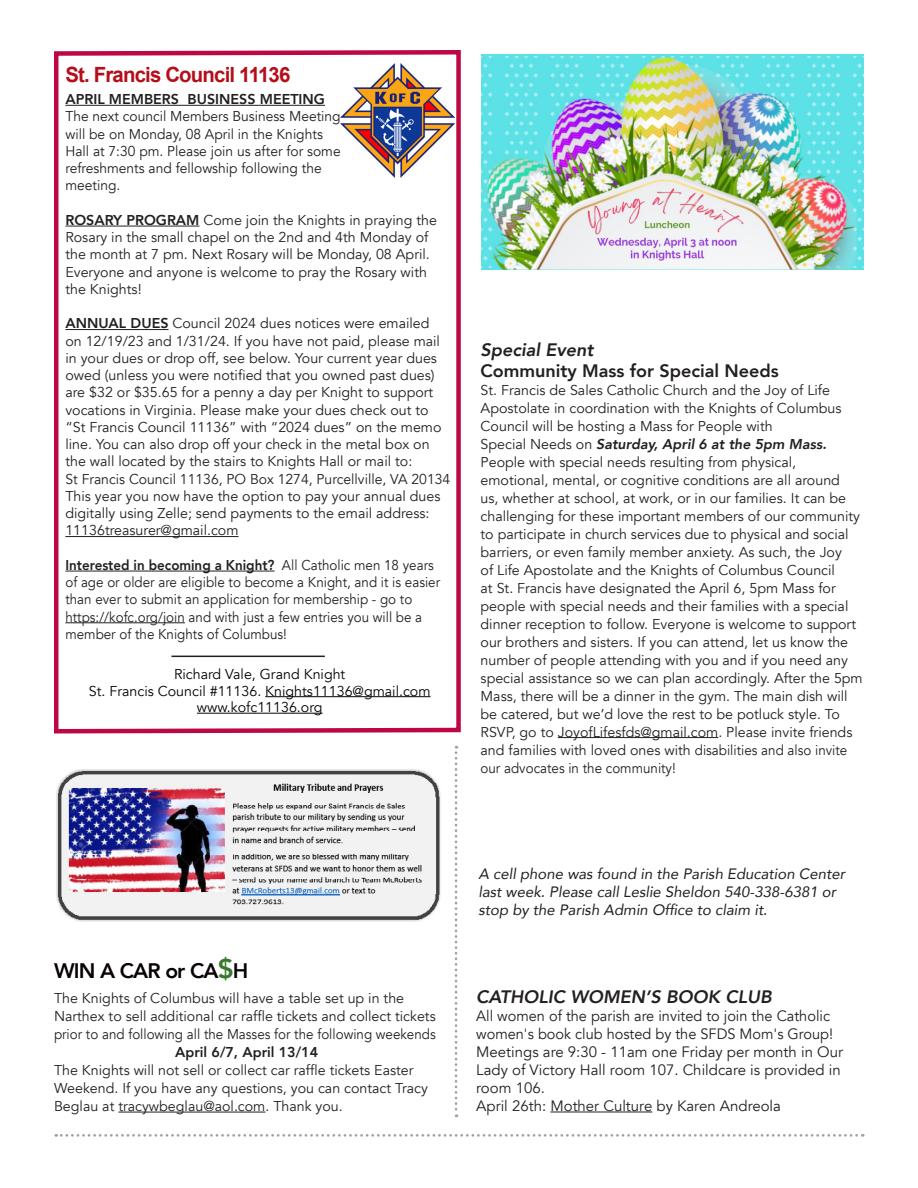
<style>
.page{position:relative;width:918px;height:1188px;background:#fff}
.page>*{position:absolute;margin:0;border:0;box-sizing:border-box;transform-origin:0 0}
.t1{font:700 21px "Arial";letter-spacing:-.04em;color:#b50e1a}
.t2{font:800 21px "Avenir";letter-spacing:-.04em;color:#080202}
.Body_text-pam{font:italic 800 18px "Avenir";color:#231f20}
.Body_text-pam-2{font:800 18px "Avenir";color:#231f20}
.Body_text-pam-3{font:15px/18px "Avenir";color:#231f20}
.Body_text-pam-4{font:italic 15px/18px "Avenir";color:#231f20}
.Body_text-pam-5{font:14.25px/18px "Avenir";color:#231f20}
.Body_text-pam-6{font:14.25px/17.2px "Avenir";color:#231f20;scale:.94 1}
.Body_text-pam-7{font:14.25px "Avenir";color:#070202}
.Body_text-pam-8{font:800 14.25px "Avenir";color:#231f20}
.Body_text-pam-9{font:italic 800 14.25px "Avenir";color:#231f20}
.s1{font-weight:800}
.s2{font-weight:400;font-style:normal}
.s3{font-size:27px;color:#357b2b}
</style>
<div class="page">
<svg style="left:54px;top:50px;width:407px;height:684px"></svg>
<img style="left:341px;top:64px;width:114px;height:114px">
<hr style="left:65px;top:105px;width:260px;height:1px;background:#231f20">
<hr style="left:65px;top:226px;width:134px;height:1px;background:#231f20">
<hr style="left:65px;top:329px;width:104px;height:1px;background:#231f20">
<hr style="left:65px;top:536px;width:174px;height:1px;background:#231f20">
<hr style="left:65px;top:571px;width:210px;height:1px;background:#231f20">
<hr style="left:65px;top:622px;width:120px;height:1px;background:#231f20">
<img style="left:56px;top:769px;width:385px;height:153px">
<hr style="left:265px;top:696px;width:166px;height:1px;background:#070202">
<hr style="left:197px;top:713px;width:126px;height:1px;background:#070202">
<svg style="left:56px;top:1134px;width:807px;height:3px"></svg>
<hr style="left:171px;top:656px;width:154px;height:1px;background:#231f20">
<hr style="left:118px;top:1112px;width:147px;height:1px;background:#231f20">
<svg style="left:455px;top:746px;width:2px;height:371px"></svg>
<hr style="left:558px;top:737px;width:160px;height:1px;background:#231f20">
<hr style="left:550px;top:1112px;width:102px;height:1px;background:#231f20">
<img style="left:482px;top:54px;width:382px;height:215px">
<p class="t1" style="left:65px;top:60px;width:227px">St. Francis Council 11136</p>
<p class="Body_text-pam-8" style="left:65px;top:88px;width:261px">APRIL MEMBERS BUSINESS MEETING</p>
<p class="Body_text-pam-5" style="left:65px;top:108px;width:277px;line-height:17.2px">The next council Members Business Meeting will be on Monday, 08 April in the Knights Hall at 7:30 pm. Please join us after for some refreshments and fellowship following the meeting.</p>
<p class="Body_text-pam-5" style="left:65px;top:212px;width:373px;line-height:17.2px"><span class="s1">ROSARY PROGRAM</span> Come join the Knights in praying the Rosary in the small chapel on the 2nd and 4th Monday of the month at 7 pm. Next Rosary will be Monday, 08 April.<br>Everyone and anyone is welcome to pray the Rosary with the Knights!</p>
<p class="Body_text-pam-5" style="left:65px;top:315px;width:378px;line-height:17.2px"><span class="s1">ANNUAL DUES</span> Council 2024 dues notices were emailed on 12/19/23 and 1/31/24. If you have not paid, please mail in your dues or drop off, see below. Your current year dues owed (unless you were notified that you owned past dues) are $32 or $35.65 for a penny a day per Knight to support vocations in Virginia. Please make your dues check out to “St Francis Council 11136” with “2024 dues” on the memo line. You can also drop off your check in the metal box on the wall located by the stairs to Knights Hall or mail to:</p>
<p class="Body_text-pam-5" style="left:65px;top:470px;width:386px">St Francis Council 11136, PO Box 1274, Purcellville, VA 20134</p>
<p class="Body_text-pam-5" style="left:65px;top:488px;width:377px;line-height:17.2px">This year you now have the option to pay your annual dues digitally using Zelle; send payments to the email address:<br>11136treasurer@gmail.com</p>
<p class="Body_text-pam-6" style="left:65px;top:557px;width:400px"><span class="s1">Interested in becoming a Knight?</span> All Catholic men 18 years of age or older are eligible to become a Knight, and it is easier than ever to submit an application for membership - go to https://kofc.org/join and with just a few entries you will be a member of the Knights of Columbus!</p>
<p class="Body_text-pam-7" style="left:174px;top:666px;width:173px">Richard Vale, Grand Knight</p>
<p class="Body_text-pam-7" style="left:89px;top:682px;width:343px">St. Francis Council #11136. Knights11136@gmail.com</p>
<p class="Body_text-pam-7" style="left:197px;top:699px;width:127px">www.kofc11136.org</p>
<p class="Body_text-pam" style="left:481px;top:339px;width:115px">Special Event</p>
<p class="Body_text-pam-2" style="left:481px;top:356px;width:300px">Community Mass for Special Needs</p>
<p class="Body_text-pam-5" style="left:481px;top:381px;width:362px">St. Francis de Sales Catholic Church and the Joy of Life<br>Apostolate in coordination with the Knights of Columbus<br>Council will be hosting a Mass for People with</p>
<p class="Body_text-pam-9" style="left:481px;top:435px;width:348px"><span class="s2">Special Needs on</span> Saturday, April 6 at the 5pm Mass.</p>
<p class="Body_text-pam-5" style="left:481px;top:453px;width:317px">People with special needs resulting from physical,</p>
<p class="Body_text-pam-5" style="left:481px;top:471px;width:384px">emotional, mental, or cognitive conditions are all around<br>us, whether at school, at work, or in our families. It can be challenging for these important members of our community to participate in church services due to physical and social barriers, or even family member anxiety. As such, the Joy<br>of Life Apostolate and the Knights of Columbus Council<br>at St. Francis have designated the April 6, 5pm Mass for people with special needs and their families with a special dinner reception to follow. Everyone is welcome to support our brothers and sisters. If you can attend, let us know the number of people attending with you and if you need any special assistance so we can plan accordingly. After the 5pm Mass, there will be a dinner in the gym. The main dish will be catered, but we’d love the rest to be potluck style. To RSVP, go to JoyofLifesfds@gmail.com. Please invite friends and families with loved ones with disabilities and also invite our advocates in the community!</p>
<p class="t2" style="left:54px;top:954px;width:196px">WIN A CAR or CA<span class="s3">$</span>H</p>
<p class="Body_text-pam-5" style="left:54px;top:989px;width:383px">The Knights of Columbus will have a table set up in the<br>Narthex to sell additional car raffle tickets and collect tickets prior to and following all the Masses for the following weekends</p>
<p class="Body_text-pam-8" style="left:175px;top:1041px;width:145px">April 6/7, April 13/14</p>
<p class="Body_text-pam-5" style="left:54px;top:1061px;width:375px">The Knights will not sell or collect car raffle tickets Easter<br>Weekend. If you have any questions, you can contact Tracy<br>Beglau at tracywbeglau@aol.com. Thank you.</p>
<p class="Body_text-pam-4" style="left:478px;top:865px;width:368px">A cell phone was found in the Parish Education Center last week. Please call Leslie Sheldon 540-338-6381 or stop by the Parish Admin Office to claim it.</p>
<p class="Body_text-pam" style="left:476px;top:986px;width:297px">CATHOLIC WOMEN’S BOOK CLUB</p>
<p class="Body_text-pam-3" style="left:476px;top:1007px;width:358px">All women of the parish are invited to join the Catholic women's book club hosted by the SFDS Mom's Group!</p>
<p class="Body_text-pam-3" style="left:476px;top:1043px;width:368px">Meetings are 9:30 - 11am one Friday per month in Our<br>Lady of Victory Hall room 107. Childcare is provided in room 106.</p>
<p class="Body_text-pam-3" style="left:476px;top:1097px;width:306px">April 26th: Mother Culture by Karen Andreola</p>
</div>
